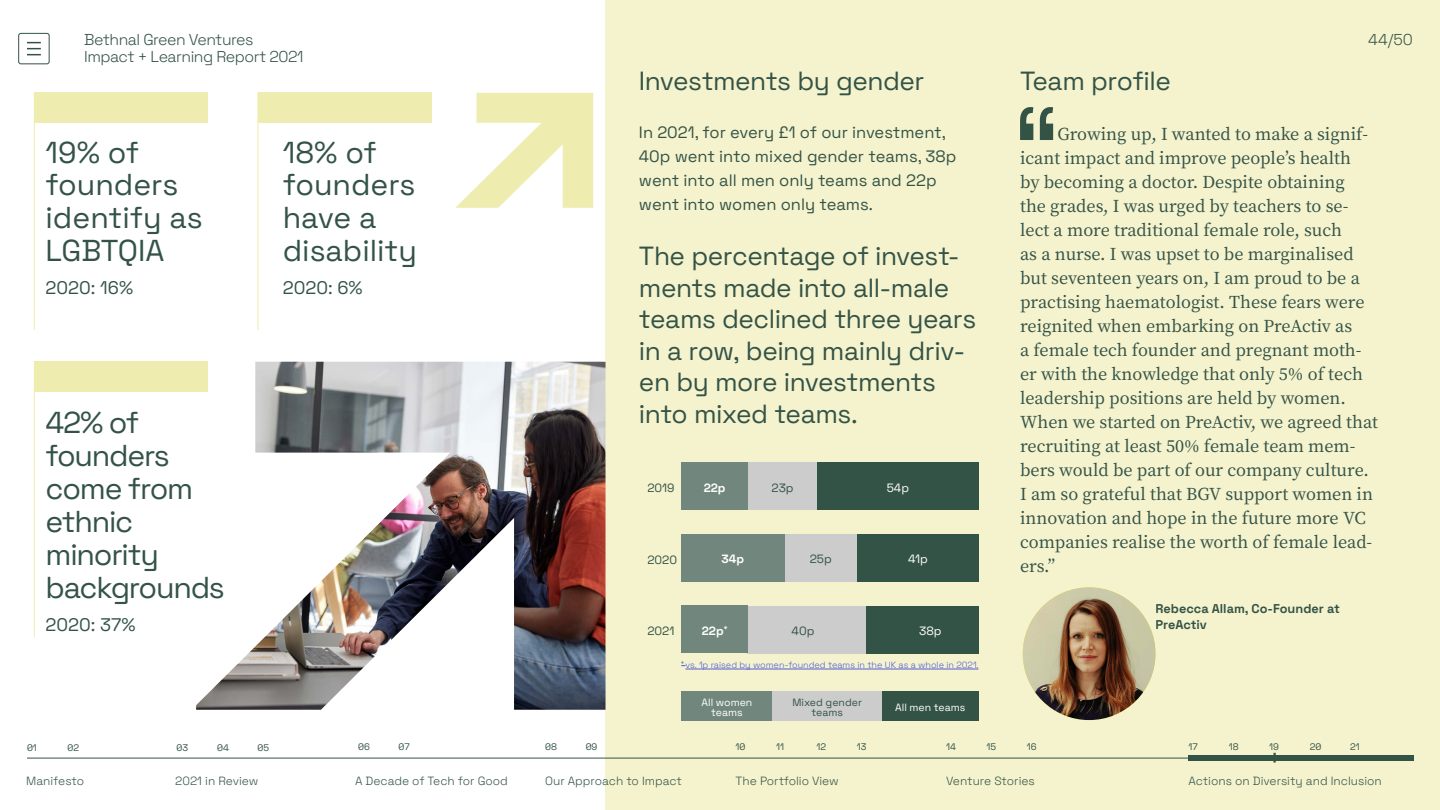
<style>
.page{position:relative;width:1440px;height:810px;background:#fff}
.page>*{position:absolute;margin:0;border:0;box-sizing:border-box;transform-origin:0 0}
.t1{font:300 30.22px/33px "Space Grotesk";color:#345347}
.t2{font:300 30.22px/33px "Space Grotesk";letter-spacing:-.025em;color:#345347}
.t3{font:300 26.25px/31.5px "Space Grotesk";letter-spacing:-.02em;color:#345347}
.t4{font:300 18.23px "Space Grotesk";color:#345347}
.t5{font:500 16.5px/24px "Noto Serif JP";color:#345347}
.t6{font:300 16.5px/24px "Space Grotesk";color:#345347}
.t7{font:300 15.75px "Space Grotesk";letter-spacing:-.03em;color:#345347}
.t8{font:300 12.75px/16.5px "Space Grotesk";color:#345347}
.t9{font:300 12px "Space Grotesk";color:#345347}
.t10{font:300 12px "Space Grotesk";color:#fff}
.t11{font:300 11.93px "Space Grotesk";color:#345347}
.t12{font:300 10.5px/10.5px "Space Grotesk";color:#fff;text-align:center}
.t13{font:300 10.5px/10.5px "Space Grotesk";color:#345347;text-align:center}
.t14{font:300 9.52px "Space Grotesk";color:#345347}
.t15{font:300 9px "Space Grotesk";color:#4f5cd6}
</style>
<div class="page">
<div style="left:606px;top:0;width:834px;height:810px;background:#f5f3ce"></div>
<svg style="left:27px;top:42px;width:14px;height:13px"></svg>
<div style="left:19px;top:33px;width:30px;height:31px;border:1px solid #345347;border-radius:2px"></div>
<hr style="left:27px;top:758px;width:1386px;height:1px;background:#345347">
<svg style="left:1020px;top:107px;width:33px;height:33px"></svg>
<div style="left:748px;top:463px;width:69px;height:47px;background:#ccc"></div>
<div style="left:784px;top:534px;width:73px;height:48px;background:#ccc"></div>
<div style="left:748px;top:606px;width:118px;height:48px;background:#ccc"></div>
<div style="left:857px;top:534px;width:122px;height:48px;background:#345347"></div>
<div style="left:866px;top:606px;width:113px;height:48px;background:#345347"></div>
<div style="left:681px;top:463px;width:67px;height:47px;background:#71877e"></div>
<div style="left:681px;top:605px;width:67px;height:48px;background:#71877e"></div>
<div style="left:681px;top:534px;width:103px;height:47px;background:#71877e"></div>
<div style="left:817px;top:463px;width:162px;height:47px;background:#345347"></div>
<div style="left:681px;top:691px;width:92px;height:30px;background:#71877e"></div>
<div style="left:773px;top:691px;width:109px;height:30px;background:#ccc"></div>
<div style="left:882px;top:691px;width:97px;height:30px;background:#345347"></div>
<div style="left:1188px;top:755px;width:226px;height:5px;background:#345347"></div>
<img style="left:196px;top:362px;width:410px;height:348px">
<svg style="left:455px;top:93px;width:138px;height:115px"></svg>
<div style="left:34px;top:93px;width:174px;height:30px;background:#efecb0"></div>
<div style="left:258px;top:93px;width:174px;height:30px;background:#efecb0"></div>
<div style="left:34px;top:362px;width:174px;height:30px;background:#efecb0"></div>
<hr style="left:34px;top:93px;width:1px;height:237px;background:#efecb0">
<hr style="left:258px;top:93px;width:1px;height:237px;background:#efecb0">
<hr style="left:34px;top:362px;width:1px;height:275px;background:#efecb0">
<hr style="left:685px;top:669px;width:293px;height:1px;background:#4f5cd6">
<img style="left:1023px;top:587px;width:133px;height:133px;border-radius:66px">
<p class="t7" style="left:84px;top:28px;width:171px">Bethnal Green Ventures</p>
<p class="t7" style="left:1368px;top:28px;width:46px">44/50</p>
<p class="t7" style="left:84px;top:45px;width:221px">Impact + Learning Report 2021</p>
<h1 class="t1" style="left:46px;top:134px;width:159px">19% of founders identify as<br>LGBTQIA</h1>
<p class="t4" style="left:46px;top:275px;width:89px">2020: 16%</p>
<h1 class="t1" style="left:283px;top:134px;width:136px">18% of founders have a disability</h1>
<p class="t4" style="left:283px;top:275px;width:81px">2020: 6%</p>
<h1 class="t2" style="left:46px;top:404px;width:181px">42% of founders come from ethnic minority backgrounds</h1>
<p class="t4" style="left:46px;top:611px;width:92px">2020: 37%</p>
<p class="t14" style="left:27px;top:741px;width:11px">01</p>
<p class="t14" style="left:67px;top:741px;width:13px">02</p>
<p class="t11" style="left:26px;top:772px;width:59px">Manifesto</p>
<p class="t14" style="left:177px;top:741px;width:13px">03</p>
<p class="t14" style="left:217px;top:741px;width:13px">04</p>
<p class="t14" style="left:258px;top:741px;width:13px">05</p>
<p class="t11" style="left:175px;top:772px;width:85px">2021 in Review</p>
<p class="t14" style="left:358px;top:740px;width:13px">06</p>
<p class="t14" style="left:399px;top:740px;width:13px">07</p>
<p class="t11" style="left:355px;top:772px;width:154px">A Decade of Tech for Good</p>
<h2 class="t3" style="left:639px;top:63px;width:287px">Investments by gender</h2>
<p class="t6" style="left:639px;top:119px;width:319px">In 2021, for every £1 of our investment, 40p went into mixed gender teams, 38p went into all men only teams and 22p went into women only teams.</p>
<h2 class="t3" style="left:639px;top:239px;width:339px">The percentage of invest&shy;ments made into all-male teams declined three years in a row, being mainly driv&shy;en by more investments into mixed teams.</h2>
<p class="t9" style="left:647px;top:479px;width:29px">2019</p>
<p class="t10" style="left:704px;top:479px;width:23px">22p</p>
<p class="t9" style="left:772px;top:479px;width:24px">23p</p>
<p class="t10" style="left:887px;top:479px;width:24px">54p</p>
<p class="t9" style="left:647px;top:551px;width:31px">2020</p>
<p class="t10" style="left:722px;top:550px;width:24px">34p</p>
<p class="t9" style="left:810px;top:550px;width:24px">25p</p>
<p class="t10" style="left:908px;top:550px;width:21px">41p</p>
<p class="t10" style="left:702px;top:622px;width:27px">22p<sup>*</sup></p>
<p class="t10" style="left:919px;top:622px;width:24px">38p</p>
<p class="t15" style="left:681px;top:658px;width:299px"><sup>*</sup> vs. 1p raised by women-founded teams in the UK as a whole in 2021.</p>
<p class="t9" style="left:792px;top:622px;width:24px">40p</p>
<p class="t9" style="left:647px;top:622px;width:29px">2021</p>
<p class="t12" style="left:701px;top:696px;width:52px">All women teams</p>
<p class="t13" style="left:792px;top:696px;width:71px">Mixed gender teams</p>
<p class="t12" style="left:895px;top:701px;width:72px">All men teams</p>
<h2 class="t3" style="left:1020px;top:63px;width:152px">Team profile</h2>
<p class="t5" style="left:1020px;top:122px;width:360px;text-indent:37px">Growing up, I wanted to make a signif&shy;icant impact and improve people’s health<br>by becoming a doctor. Despite obtaining<br>the grades, I was urged by teachers to se&shy;lect a more traditional female role, such<br>as a nurse. I was upset to be marginalised but seventeen years on, I am proud to be a practising haematologist. These fears were reignited when embarking on PreActiv as<br>a female tech founder and pregnant moth&shy;er with the knowledge that only 5% of tech leadership positions are held by women.<br>When we started on PreActiv, we agreed that recruiting at least 50% female team mem&shy;bers would be part of our company culture.<br>I am so grateful that BGV support women in innovation and hope in the future more VC companies realise the worth of female lead&shy;ers.”</p>
<p class="t8" style="left:1156px;top:599px;width:186px">Rebecca Allam, Co-Founder at<br>PreActiv</p>
<p class="t14" style="left:545px;top:740px;width:13px">08</p>
<p class="t14" style="left:586px;top:740px;width:13px">09</p>
<p class="t11" style="left:545px;top:772px;width:138px">Our Approach to Impact</p>
<p class="t14" style="left:736px;top:740px;width:11px">10</p>
<p class="t14" style="left:776px;top:740px;width:9px">11</p>
<p class="t14" style="left:816px;top:740px;width:11px">12</p>
<p class="t14" style="left:857px;top:740px;width:11px">13</p>
<p class="t11" style="left:736px;top:772px;width:105px">The Portfolio View</p>
<p class="t14" style="left:946px;top:740px;width:11px">14</p>
<p class="t14" style="left:987px;top:740px;width:11px">15</p>
<p class="t14" style="left:1027px;top:740px;width:11px">16</p>
<p class="t11" style="left:946px;top:772px;width:90px">Venture Stories</p>
<p class="t14" style="left:1188px;top:740px;width:11px">17</p>
<p class="t14" style="left:1229px;top:740px;width:11px">18</p>
<p class="t14" style="left:1269px;top:740px;width:11px">19</p>
<p class="t14" style="left:1310px;top:740px;width:13px">20</p>
<p class="t14" style="left:1350px;top:740px;width:11px">21</p>
<p class="t11" style="left:1188px;top:772px;width:195px">Actions on Diversity and Inclusion</p>
</div>
